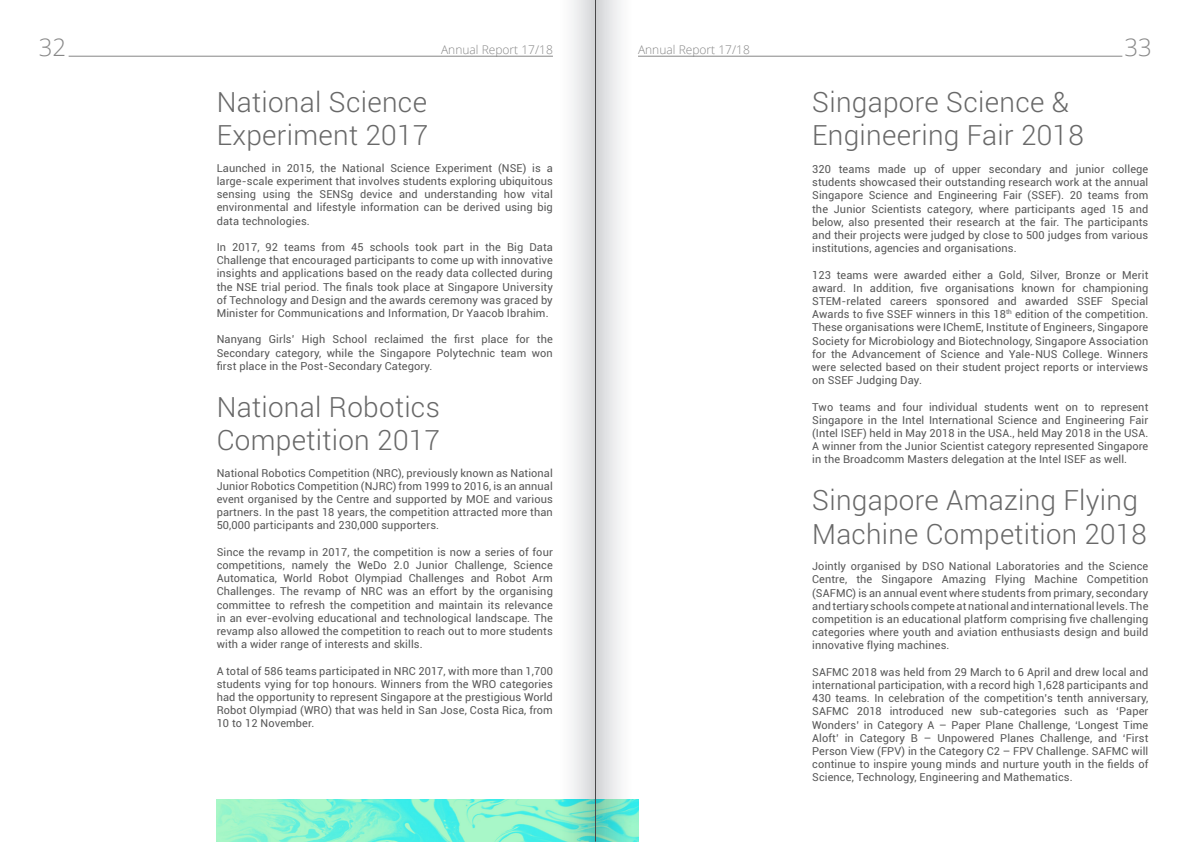
<style>
.page{position:relative;width:1191px;height:842px;background:#fff}
.page>*{position:absolute;margin:0;border:0;box-sizing:border-box;transform-origin:0 0}
.t1{font:300 28px/33.6px "Roboto";letter-spacing:.01em;color:#686868}
.t2{font:24px "Open Sans Light 2";color:#878787}
.t3{font:12px "Open Sans Light 2";color:#878787}
.t4{font:11px/13.2px "Roboto Regular 2";letter-spacing:.01em;color:#575757;text-align:justify}
.t5{font:11px/13.2px "Roboto";letter-spacing:.01em;color:#575757;text-align:justify}
.s1{font-family:"Roboto"}
.s2{font-family:"Roboto Regular 2"}
</style>
<div class="page">
<img style="left:217px;top:799px;width:421px;height:43px">
<hr style="left:69px;top:56px;width:484px;height:1px;background:#878787">
<hr style="left:638px;top:56px;width:484px;height:1px;background:#878787">
<img style="left:559px;top:0;width:72px;height:842px">
<h2 class="t2" style="left:39px;top:31px;width:29px">32</h2>
<p class="t3" style="left:441px;top:41px;width:113px">Annual Report 17/18</p>
<p class="t3" style="left:638px;top:41px;width:113px">Annual Report 17/18</p>
<h2 class="t2" style="left:1124px;top:31px;width:29px">33</h2>
<p class="t1" style="left:217px;top:84px;width:213px">National Science<br>Experiment 2017</p>
<p class="t4" style="left:217px;top:161px;width:338px">Launched in 2015, the National Science Experiment (NSE) is a large-scale experiment that involves students exploring ubiquitous sensing using the SENSg device and understanding how vital environmental and lifestyle information can be derived using big data technologies.</p>
<p class="t4" style="left:217px;top:240px;width:338px">In 2017, 92 teams from 45 schools took part in the Big Data Challenge that encouraged participants to come up with innovative insights and applications based on the ready data collected during <span class="s1">the NSE trial period. The finals took place at Singapore University </span>of Technology and Design and the awards ceremony was graced by Minister for Communications and Information, Dr Yaacob Ibrahim.</p>
<p class="t5" style="left:217px;top:332px;width:338px">Nanyang Girls’ High School reclaimed the first place for the <span class="s2">Secondary category, while the Singapore Polytechnic team won </span>first place in the Post-Secondary Category.</p>
<p class="t1" style="left:217px;top:389px;width:225px">National Robotics<br>Competition 2017</p>
<p class="t4" style="left:217px;top:466px;width:338px">National Robotics Competition (NRC), previously known as National Junior Robotics Competition (NJRC) from 1999 to 2016, is an annual event organised by the Centre and supported by MOE and various partners. In the past 18 years, the competition attracted more than <span class="s1">50,000 participants and 230,000 supporters.</span></p>
<p class="t4" style="left:217px;top:545px;width:338px">Since the revamp in 2017, the competition is now a series of four competitions, namely the WeDo 2.0 Junior Challenge, Science Automatica, World Robot Olympiad Challenges and Robot Arm Challenges. The revamp of NRC was an effort by the organising committee to refresh the competition and maintain its relevance in an ever-evolving educational and technological landscape. The revamp also allowed the competition to reach out to more students with a wider range of interests and skills.</p>
<p class="t4" style="left:217px;top:664px;width:338px">A total of 586 teams participated in NRC 2017, with more than 1,700 students vying for top honours. Winners from the WRO categories had the opportunity to represent Singapore at the prestigious World Robot Olympiad (WRO) that was held in San Jose, Costa Rica, from 10 to 12 November.</p>
<p class="t1" style="left:812px;top:84px;width:273px">Singapore Science &amp;<br>Engineering Fair 2018</p>
<p class="t4" style="left:812px;top:162px;width:338px"><span class="s1">320 teams made up of upper secondary and junior college </span>students showcased their outstanding research work at the annual Singapore Science and Engineering Fair (SSEF). 20 teams from the Junior Scientists category, where participants aged 15 and below, also presented their research at the fair. The participants and their projects were judged by close to 500 judges from various institutions, agencies and organisations.</p>
<p class="t4" style="left:812px;top:268px;width:338px"><span class="s1">123 teams were awarded either a Gold, Silver, Bronze or Merit award. In addition, five organisations known for championing </span>STEM-related careers sponsored and awarded SSEF Special <span class="s1">Awards to five SSEF winners in this 18</span><sup>th</sup> edition of the competition.<br>These organisations were IChemE, Institute of Engineers, Singapore Society for Microbiology and Biotechnology, Singapore Association for the Advancement of Science and Yale-NUS College. Winners were selected based on their student project reports or interviews on SSEF Judging Day.</p>
<p class="t4" style="left:812px;top:400px;width:338px">Two teams and four individual students went on to represent Singapore in the Intel International Science and Engineering Fair (Intel ISEF) held in May 2018 in the USA., held May 2018 in the USA.<br>A winner from the Junior Scientist category represented Singapore in the Broadcomm Masters delegation at the Intel ISEF as well.</p>
<p class="t1" style="left:812px;top:482px;width:336px">Singapore Amazing Flying<br>Machine Competition 2018</p>
<p class="t4" style="left:812px;top:559px;width:338px">Jointly organised by DSO National Laboratories and the Science Centre, the Singapore Amazing Flying Machine Competition (SAFMC) is an annual event where students from primary, secondary and tertiary schools compete at national and international levels. The <span class="s1">competition is an educational platform comprising five challenging </span>categories where youth and aviation enthusiasts design and build innovative flying machines.</p>
<p class="t4" style="left:812px;top:665px;width:338px">SAFMC 2018 was held from 29 March to 6 April and drew local and international participation, with a record high 1,628 participants and <span class="s1">430 teams. In celebration of the competition’s tenth anniversary, </span>SAFMC 2018 introduced new sub-categories such as ‘Paper Wonders’ in Category A – Paper Plane Challenge, ‘Longest Time Aloft’ in Category B – Unpowered Planes Challenge, and ‘First Person View (FPV) in the Category C2 – FPV Challenge. SAFMC will <span class="s1">continue to inspire young minds and nurture youth in the fields of </span>Science, Technology, Engineering and Mathematics.</p>
</div>
